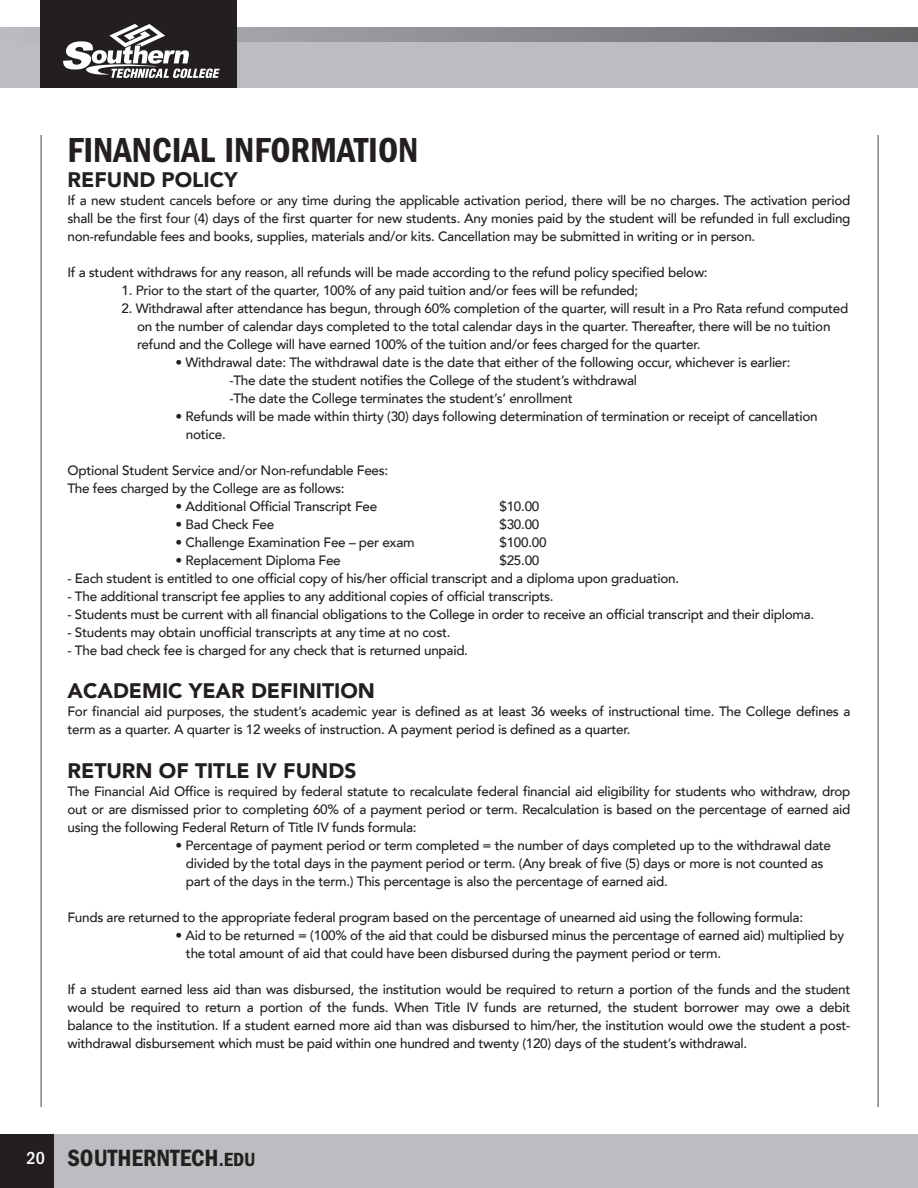
<style>
.page{position:relative;width:918px;height:1188px;background:#fff}
.page>*{position:absolute;margin:0;border:0;box-sizing:border-box;transform-origin:0 0}
.t1{font:600 condensed 36px "Franklin Gothic";color:#231f20}
.t2{font:600 condensed 24.45px "Franklin Gothic";color:#231f20}
.t3{font:900 21px "Avenir LT";color:#231f20}
.t4{font:500 13.5px/18px "Avenir LT";letter-spacing:-.02em;color:#231f20}
.s1{font-weight:500;font-size:18px;color:#fff}
.s2{font-size:19.8px}
</style>
<div class="page">
<div style="left:0;top:41px;width:918px;height:47px;background:#bcbdc0"></div>
<div style="left:0;top:1134px;width:54px;height:54px;background:#231f20"></div>
<div style="left:54px;top:1134px;width:864px;height:54px;background:#bcbdc0"></div>
<svg style="left:0;top:27px;width:918px;height:14px;background:#86888b"></svg>
<hr style="left:40px;top:135px;width:2px;height:972px;background:#939598">
<hr style="left:878px;top:135px;width:1px;height:972px;background:#939598">
<div style="left:40px;top:0;width:197px;height:87px;background:#231f20"></div>
<svg style="left:63px;top:24px;width:157px;height:54px"></svg>
<h1 class="t1" style="left:68px;top:129px;width:353px">FINANCIAL INFORMATION</h1>
<h3 class="t3" style="left:68px;top:167px;width:172px">REFUND POLICY</h3>
<p class="t4" style="left:68px;top:192px;width:785px;text-align:justify">If a new student cancels before or any time during the applicable activation period, there will be no charges. The activation period shall be the first four (4) days of the first quarter for new students. Any monies paid by the student will be refunded in full excluding non-refundable fees and books, supplies, materials and/or kits. Cancellation may be submitted in writing or in person.</p>
<p class="t4" style="left:68px;top:264px;width:642px">If a student withdraws for any reason, all refunds will be made according to the refund policy specified below:</p>
<p class="t4" style="left:122px;top:282px;width:518px">1. Prior to the start of the quarter, 100% of any paid tuition and/or fees will be refunded;</p>
<p class="t4" style="left:137px;top:300px;width:713px;text-indent:-16px">2. Withdrawal after attendance has begun, through 60% completion of the quarter, will result in a Pro Rata refund computed on the number of calendar days completed to the total calendar days in the quarter. Thereafter, there will be no tuition refund and the College will have earned 100% of the tuition and/or fees charged for the quarter.</p>
<p class="t4" style="left:230px;top:354px;width:563px;text-indent:-54px">• Withdrawal date: The withdrawal date is the date that either of the following occur, whichever is earlier: -The date the student notifies the College of the student’s withdrawal<br>-The date the College terminates the student’s’ enrollment</p>
<p class="t4" style="left:186px;top:408px;width:633px;text-indent:-10px">• Refunds will be made within thirty (30) days following determination of termination or receipt of cancellation notice.</p>
<p class="t4" style="left:68px;top:462px;width:322px">Optional Student Service and/or Non-refundable Fees:<br>The fees charged by the College are as follows:</p>
<p class="t4" style="left:176px;top:498px;width:203px">• Additional Official Transcript Fee</p>
<p class="t4" style="left:500px;top:498px;width:41px">$10.00</p>
<p class="t4" style="left:176px;top:516px;width:100px">• Bad Check Fee</p>
<p class="t4" style="left:500px;top:516px;width:41px">$30.00</p>
<p class="t4" style="left:176px;top:534px;width:241px">• Challenge Examination Fee – per exam</p>
<p class="t4" style="left:500px;top:534px;width:49px">$100.00</p>
<p class="t4" style="left:176px;top:552px;width:167px">• Replacement Diploma Fee</p>
<p class="t4" style="left:500px;top:552px;width:41px">$25.00</p>
<p class="t4" style="left:68px;top:570px;width:613px">- Each student is entitled to one official copy of his/her official transcript and a diploma upon graduation.</p>
<p class="t4" style="left:68px;top:588px;width:488px">- The additional transcript fee applies to any additional copies of official transcripts.</p>
<p class="t4" style="left:68px;top:606px;width:748px">- Students must be current with all financial obligations to the College in order to receive an official transcript and their diploma.</p>
<p class="t4" style="left:68px;top:624px;width:385px">- Students may obtain unofficial transcripts at any time at no cost.</p>
<p class="t4" style="left:68px;top:642px;width:402px">- The bad check fee is charged for any check that is returned unpaid.</p>
<h3 class="t3" style="left:68px;top:678px;width:309px">ACADEMIC YEAR DEFINITION</h3>
<p class="t4" style="left:68px;top:703px;width:785px">For financial aid purposes, the student’s academic year is defined as at least 36 weeks of instructional time. The College defines a term as a quarter. A quarter is 12 weeks of instruction. A payment period is defined as a quarter.</p>
<h3 class="t3" style="left:68px;top:758px;width:290px">RETURN OF TITLE IV FUNDS</h3>
<p class="t4" style="left:68px;top:782px;width:785px;text-align:justify">The Financial Aid Office is required by federal statute to recalculate federal financial aid eligibility for students who withdraw, drop out or are dismissed prior to completing 60% of a payment period or term. Recalculation is based on the percentage of earned aid using the following Federal Return of Title IV funds formula:</p>
<p class="t4" style="left:186px;top:836px;width:647px;text-indent:-10px">• Percentage of payment period or term completed = the number of days completed up to the withdrawal date divided by the total days in the payment period or term. (Any break of five (5) days or more is not counted as part of the days in the term.) This percentage is also the percentage of earned aid.</p>
<p class="t4" style="left:68px;top:908px;width:737px">Funds are returned to the appropriate federal program based on the percentage of unearned aid using the following formula:</p>
<p class="t4" style="left:186px;top:926px;width:660px;text-indent:-10px">• Aid to be returned = (100% of the aid that could be disbursed minus the percentage of earned aid) multiplied by the total amount of aid that could have been disbursed during the payment period or term.</p>
<p class="t4" style="left:68px;top:980px;width:785px;text-align:justify">If a student earned less aid than was disbursed, the institution would be required to return a portion of the funds and the student would be required to return a portion of the funds. When Title IV funds are returned, the student borrower may owe a debit balance to the institution. If a student earned more aid than was disbursed to him/her, the institution would owe the student a post&shy;withdrawal disbursement which must be paid within one hundred and twenty (120) days of the student’s withdrawal.</p>
<h2 class="t2" style="left:27px;top:1144px;width:231px"><span class="s1">20</span> SOUTHERNTECH<span class="s2">.EDU</span></h2>
</div>
